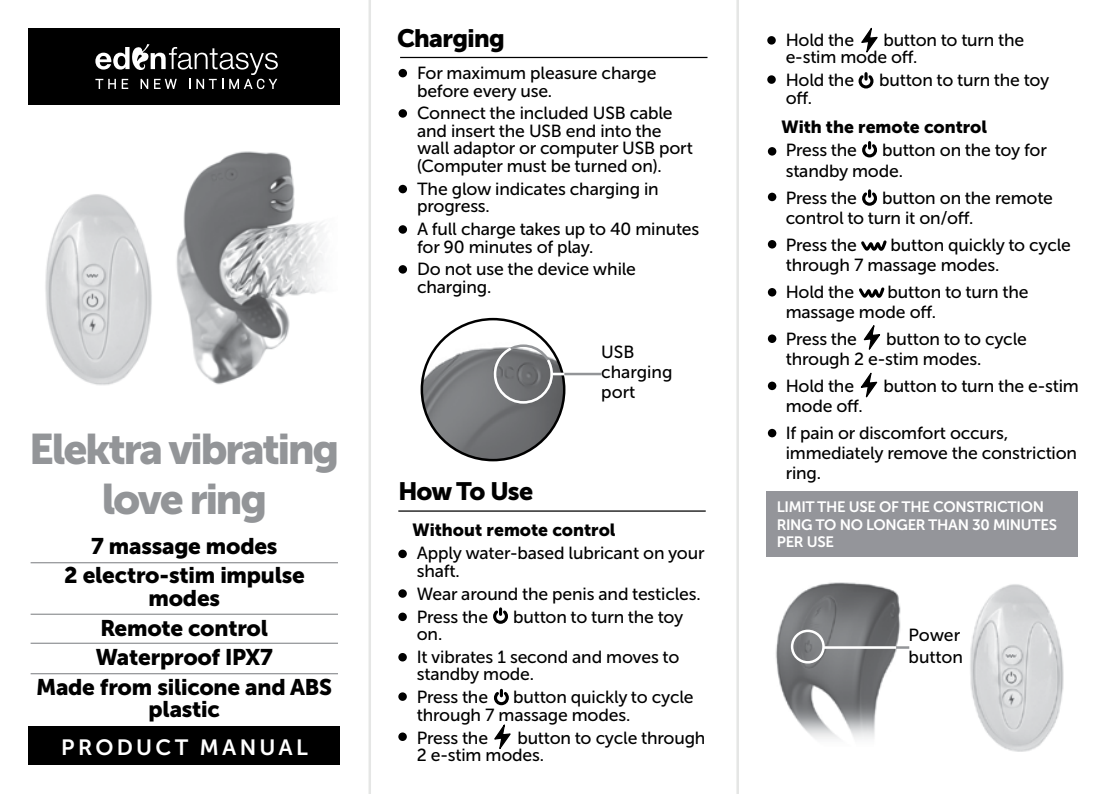
<style>
.page{position:relative;width:1106px;height:794px;background:#fff}
.page>*{position:absolute;margin:0;border:0;box-sizing:border-box;transform-origin:0 0}
.t1{font:42.5px/50px "Museo Sans Cyrl 900";letter-spacing:-.05em;color:#939598;text-align:center}
.t2{font:25px "Museo Sans Cyrl 900";letter-spacing:-.025em;color:#000}
.t3{font:22.5px/29.5px "Museo Sans Cyrl 900";letter-spacing:-.01em;color:#000;text-align:center}
.t4{font:22px "Museo Sans Cyrl 700";letter-spacing:.15em;color:#fff}
.t5{font:17.5px/17.5px "Museo Sans Cyrl 500";letter-spacing:-.01em;color:#000}
.t6{font:17.5px "Museo Sans Cyrl 900";color:#000}
.t7{font:15px/17.5px "Museo Sans Cyrl 700";letter-spacing:-.02em;color:#fff}
</style>
<div class="page">
<div style="left:28px;top:726px;width:312px;height:39px;background:#000"></div>
<img style="left:45px;top:151px;width:280px;height:234px">
<div style="left:28px;top:28px;width:312px;height:77px;background:#000"></div>
<svg style="left:95px;top:44px;width:183px;height:45px"></svg>
<hr style="left:31px;top:673px;width:307px;height:1px;background:#939598">
<hr style="left:31px;top:642px;width:307px;height:2px;background:#939598">
<hr style="left:31px;top:613px;width:307px;height:2px;background:#939598">
<hr style="left:31px;top:562px;width:307px;height:1px;background:#939598">
<hr style="left:368px;top:0;width:3px;height:794px;background:#e5e6e5">
<hr style="left:736px;top:0;width:3px;height:794px;background:#e5e6e5">
<hr style="left:400px;top:57px;width:307px;height:1px;background:#000">
<div style="left:398px;top:69px;width:9px;height:8px;background:#000;border-radius:50%"></div>
<img style="left:422px;top:319px;width:142px;height:141px;border-radius:71px">
<hr style="left:553px;top:373px;width:48px;height:2px;background:#939598">
<svg style="left:492px;top:345px;width:72px;height:60px;background:#858688"></svg>
<div style="left:398px;top:109px;width:9px;height:9px;background:#000;border-radius:50%"></div>
<div style="left:398px;top:185px;width:9px;height:8px;background:#000;border-radius:50%"></div>
<svg style="left:398px;top:225px;width:9px;height:9px"></svg>
<div style="left:398px;top:265px;width:9px;height:9px;background:#000;border-radius:50%"></div>
<svg style="left:398px;top:549px;width:9px;height:9px"></svg>
<div style="left:398px;top:589px;width:9px;height:9px;background:#000;border-radius:50%"></div>
<svg style="left:398px;top:612px;width:9px;height:9px"></svg>
<div style="left:398px;top:653px;width:9px;height:8px;background:#000;border-radius:50%"></div>
<div style="left:398px;top:692px;width:9px;height:9px;background:#000;border-radius:50%"></div>
<div style="left:398px;top:732px;width:9px;height:9px;background:#000;border-radius:50%"></div>
<svg style="left:493px;top:607px;width:15px;height:17px"></svg>
<svg style="left:494px;top:688px;width:15px;height:18px"></svg>
<hr style="left:398px;top:510px;width:307px;height:2px;background:#000">
<div style="left:767px;top:36px;width:8px;height:9px;background:#000;border-radius:50%"></div>
<div style="left:767px;top:75px;width:8px;height:9px;background:#000;border-radius:50%"></div>
<svg style="left:862px;top:141px;width:15px;height:17px"></svg>
<svg style="left:858px;top:72px;width:16px;height:17px"></svg>
<svg style="left:862px;top:189px;width:15px;height:17px"></svg>
<div style="left:768px;top:147px;width:8px;height:9px;background:#000;border-radius:50%"></div>
<div style="left:768px;top:193px;width:8px;height:8px;background:#000;border-radius:50%"></div>
<div style="left:768px;top:240px;width:8px;height:8px;background:#000;border-radius:50%"></div>
<div style="left:768px;top:288px;width:8px;height:8px;background:#000;border-radius:50%"></div>
<div style="left:768px;top:334px;width:8px;height:9px;background:#000;border-radius:50%"></div>
<div style="left:768px;top:381px;width:8px;height:9px;background:#000;border-radius:50%"></div>
<div style="left:768px;top:429px;width:8px;height:8px;background:#000;border-radius:50%"></div>
<img style="left:775px;top:582px;width:289px;height:170px">
<hr style="left:823px;top:646px;width:86px;height:3px;background:#939598">
<div style="left:791px;top:629px;width:33px;height:34px;border:2px solid #fff;border-radius:50%"></div>
<hr style="left:823px;top:646px;width:73px;height:3px;background:#fff">
<div style="left:765px;top:491px;width:312px;height:65px;background:#94959a"></div>
<svg style="left:860px;top:372px;width:18px;height:26px"></svg>
<svg style="left:863px;top:325px;width:18px;height:25px"></svg>
<svg style="left:861px;top:240px;width:26px;height:11px"></svg>
<svg style="left:859px;top:287px;width:26px;height:11px"></svg>
<svg style="left:494px;top:724px;width:17px;height:25px"></svg>
<svg style="left:861px;top:27px;width:17px;height:26px"></svg>
<h1 class="t1" style="left:30px;top:424px;width:311px">Elektra vibrating love ring</h1>
<p class="t3" style="left:64px;top:531px;width:242px">7 massage modes<br>2 electro-stim impulse</p>
<p class="t3" style="left:37px;top:583px;width:297px">modes<br>Remote control<br>Waterproof IPX7<br>Made from silicone and ABS</p>
<p class="t3" style="left:149px;top:694px;width:73px">plastic</p>
<p class="t4" style="left:61px;top:735px;width:248px">PRODUCT MANUAL</p>
<h2 class="t2" style="left:397px;top:24px;width:109px">Charging</h2>
<p class="t5" style="left:417px;top:64px;width:241px">For maximum pleasure charge before every use.</p>
<p class="t5" style="left:417px;top:105px;width:277px">Connect the included USB cable and insert the USB end into the wall adaptor or computer USB port (Computer must be turned on).</p>
<p class="t5" style="left:417px;top:180px;width:243px">The glow indicates charging in progress.</p>
<p class="t5" style="left:417px;top:220px;width:284px">A full charge takes up to 40 minutes for 90 minutes of play.</p>
<p class="t5" style="left:417px;top:261px;width:220px">Do not use the device while charging.</p>
<h2 class="t2" style="left:398px;top:477px;width:136px">How To Use</h2>
<p class="t5" style="left:601px;top:342px;width:73px;line-height:20px">USB charging port</p>
<p class="t6" style="left:412px;top:519px;width:204px">Without remote control</p>
<p class="t5" style="left:417px;top:545px;width:289px">Apply water-based lubricant on your shaft.</p>
<p class="t5" style="left:417px;top:582px;width:285px;line-height:22.8px">Wear around the penis and testicles.<br>Press the</p>
<p class="t5" style="left:513px;top:608px;width:172px">button to turn the toy</p>
<p class="t5" style="left:417px;top:623px;width:264px;line-height:22.8px">on.<br>It vibrates 1 second and moves to</p>
<p class="t5" style="left:417px;top:663px;width:119px;line-height:22.8px">standby mode.<br>Press the</p>
<p class="t5" style="left:417px;top:688px;width:278px;text-indent:96px">button quickly to cycle through 7 massage modes.</p>
<p class="t5" style="left:417px;top:729px;width:73px">Press the</p>
<p class="t5" style="left:417px;top:729px;width:290px;text-indent:101px">button to cycle through<br>2 e-stim modes.</p>
<p class="t5" style="left:785px;top:31px;width:240px;text-indent:98px">button to turn the e-stim mode off.</p>
<p class="t5" style="left:785px;top:71px;width:70px">Hold the</p>
<p class="t5" style="left:879px;top:71px;width:172px">button to turn the toy</p>
<p class="t5" style="left:785px;top:89px;width:28px">off.</p>
<p class="t5" style="left:785px;top:31px;width:70px">Hold the</p>
<p class="t6" style="left:781px;top:117px;width:207px">With the remote control</p>
<p class="t5" style="left:785px;top:142px;width:73px">Press the</p>
<p class="t5" style="left:785px;top:141px;width:263px;line-height:20px;text-indent:96px">button on the toy for standby mode.</p>
<p class="t5" style="left:785px;top:189px;width:73px">Press the</p>
<p class="t5" style="left:785px;top:188px;width:269px;line-height:20px;text-indent:96px">button on the remote control to turn it on/off.</p>
<p class="t5" style="left:785px;top:236px;width:73px">Press the</p>
<p class="t5" style="left:785px;top:235px;width:287px;line-height:20px;text-indent:105px">button quickly to cycle through 7 massage modes.</p>
<p class="t5" style="left:785px;top:283px;width:70px">Hold the</p>
<p class="t5" style="left:785px;top:282px;width:244px;line-height:20px;text-indent:102px">button to turn the massage mode off.</p>
<p class="t5" style="left:785px;top:330px;width:73px">Press the</p>
<p class="t5" style="left:785px;top:329px;width:243px;line-height:20px;text-indent:101px">button to to cycle through 2 e-stim modes.</p>
<p class="t5" style="left:785px;top:377px;width:70px">Hold the</p>
<p class="t5" style="left:883px;top:377px;width:197px">button to turn the e-stim</p>
<p class="t5" style="left:785px;top:392px;width:224px;line-height:27px">mode off.<br>If pain or discomfort occurs,</p>
<p class="t5" style="left:785px;top:443px;width:293px;line-height:20px">immediately remove the constriction ring.</p>
<p class="t7" style="left:776px;top:498px;width:282px">LIMIT THE USE OF THE CONSTRICTION<br>RING TO NO LONGER THAN 30 MINUTES<br>PER USE</p>
<p class="t5" style="left:908px;top:624px;width:56px;line-height:22px">Power button</p>
</div>
